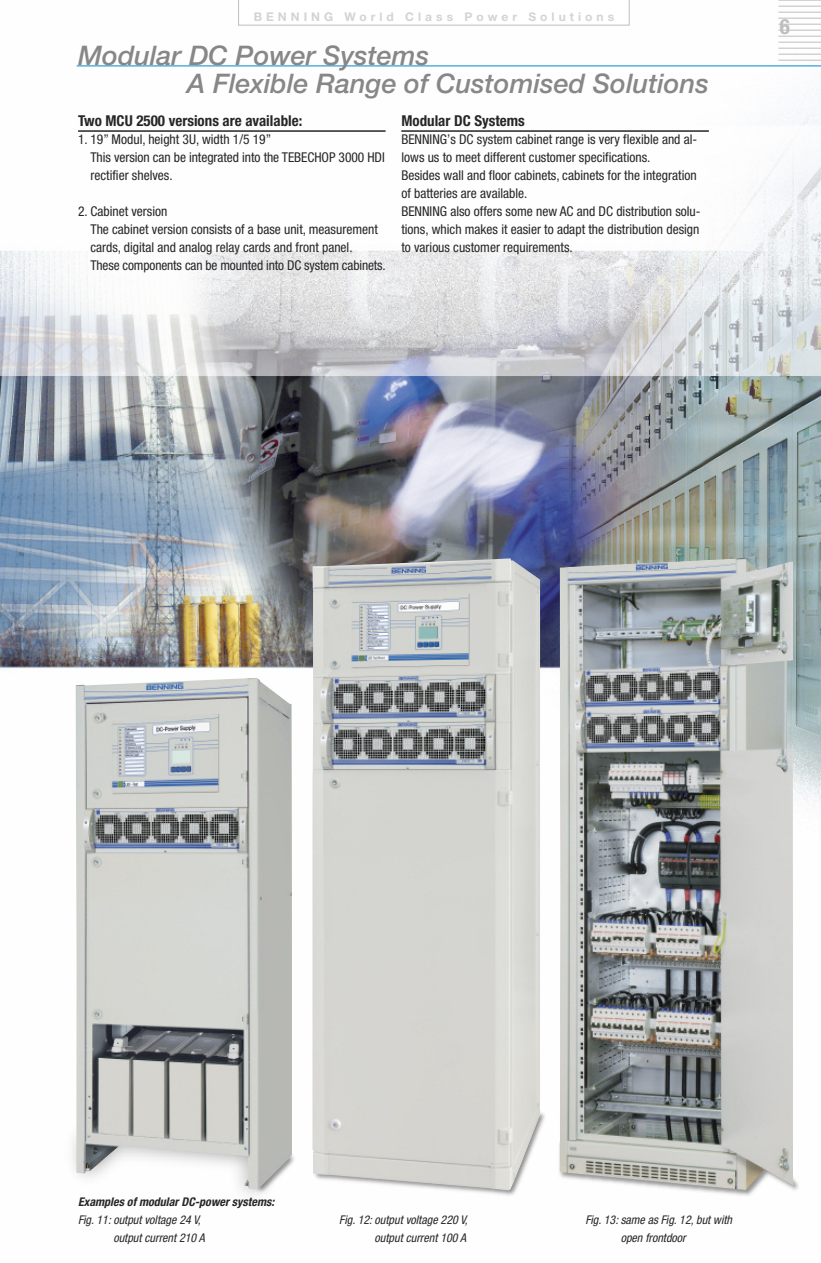
<style>
.page{position:relative;width:821px;height:1263px;background:#fff}
.page>*{position:absolute;margin:0;border:0;box-sizing:border-box;transform-origin:0 0}
.t1{font:italic 500 27px/27.9px "Helvetica Neue LT Pro";color:#888788}
.t2{font:700 condensed 21px "Helvetica Neue LT Pro";color:#bebebe}
.t3{font:700 condensed 15px "Helvetica Neue LT Pro";color:#272526}
.t4{font:condensed 13.5px/18px "Helvetica Neue LT Pro";color:#272526}
.t5{font:italic condensed 12px/18px "Helvetica Neue LT Pro";color:#272526}
.t6{font:italic 700 condensed 12px "Helvetica Neue LT Pro";color:#272526}
.t7{font:700 12px "Helvetica Neue LT Pro";letter-spacing:.335em;color:#d4d3d4}
</style>
<div class="page">
<img style="left:0;top:0;width:821px;height:805px">
<img style="left:250px;top:1155px;width:44px;height:42px">
<img style="left:690px;top:1177px;width:109px;height:19px">
<img style="left:678px;top:1189px;width:115px;height:1px">
<img style="left:559px;top:558px;width:234px;height:631px">
<img style="left:454px;top:1112px;width:91px;height:84px">
<img style="left:76px;top:678px;width:216px;height:512px">
<hr style="left:778px;top:60px;width:43px;height:1px;background:#bebebe">
<hr style="left:778px;top:54px;width:43px;height:1px;background:#bebebe">
<hr style="left:778px;top:48px;width:43px;height:1px;background:#bebebe">
<hr style="left:778px;top:42px;width:43px;height:1px;background:#bebebe">
<hr style="left:778px;top:36px;width:43px;height:1px;background:#bebebe">
<hr style="left:778px;top:30px;width:43px;height:1px;background:#bebebe">
<hr style="left:778px;top:24px;width:43px;height:1px;background:#bebebe">
<hr style="left:778px;top:18px;width:43px;height:1px;background:#bebebe">
<hr style="left:778px;top:12px;width:43px;height:1px;background:#bebebe">
<hr style="left:778px;top:6px;width:43px;height:1px;background:#bebebe">
<hr style="left:778px;top:0;width:43px;height:1px;background:#bebebe">
<hr style="left:77px;top:65px;width:744px;height:1px;background:#0089cd">
<img style="left:312px;top:558px;width:228px;height:632px">
<svg style="left:238px;top:0;width:391px;height:26px"></svg>
<hr style="left:78px;top:130px;width:307px;height:2px;background:#272526">
<hr style="left:401px;top:130px;width:308px;height:2px;background:#272526">
<p class="t7" style="left:254px;top:12px;width:362px">BENNING World Class Power Solutions</p>
<h1 class="t1" style="left:187px;top:44px;width:523px;text-indent:-109px">Modular DC Power Systems<br>A Flexible Range of Customised Solutions</h1>
<p class="t3" style="left:78px;top:115px;width:226px">Two MCU 2500 versions are available:</p>
<p class="t4" style="left:90px;top:131px;width:296px;text-indent:-12px">1. 19” Modul, height 3U, width 1/5 19”<br>This version can be integrated into the TEBECHOP 3000 HDI rectifier shelves.</p>
<p class="t4" style="left:90px;top:203px;width:297px;text-indent:-12px">2. Cabinet version<br>The cabinet version consists of a base unit, measurement cards, digital and analog relay cards and front panel.<br>These components can be mounted into DC system cabinets.</p>
<p class="t3" style="left:401px;top:115px;width:125px">Modular DC Systems</p>
<p class="t4" style="left:401px;top:131px;width:301px">BENNING’s DC system cabinet range is very flexible and al&shy;lows us to meet different customer specifications.<br>Besides wall and floor cabinets, cabinets for the integration of batteries are available.<br>BENNING also offers some new AC and DC distribution solu&shy;tions, which makes it easier to adapt the distribution design to various customer requirements.</p>
<h2 class="t2" style="left:780px;top:19px;width:12px">6</h2>
<p class="t6" style="left:78px;top:1197px;width:198px">Examples of modular DC-power systems:</p>
<p class="t5" style="left:113px;top:1212px;width:93px;text-indent:-35px">Fig. 11: output voltage 24 V, output current 210 A</p>
<p class="t5" style="left:339px;top:1212px;width:130px;text-align:right">Fig. 12: output voltage 220 V, output current 100 A</p>
<p class="t5" style="left:620px;top:1212px;width:113px;text-indent:-35px">Fig. 13: same as Fig. 12, but with open frontdoor</p>
</div>
